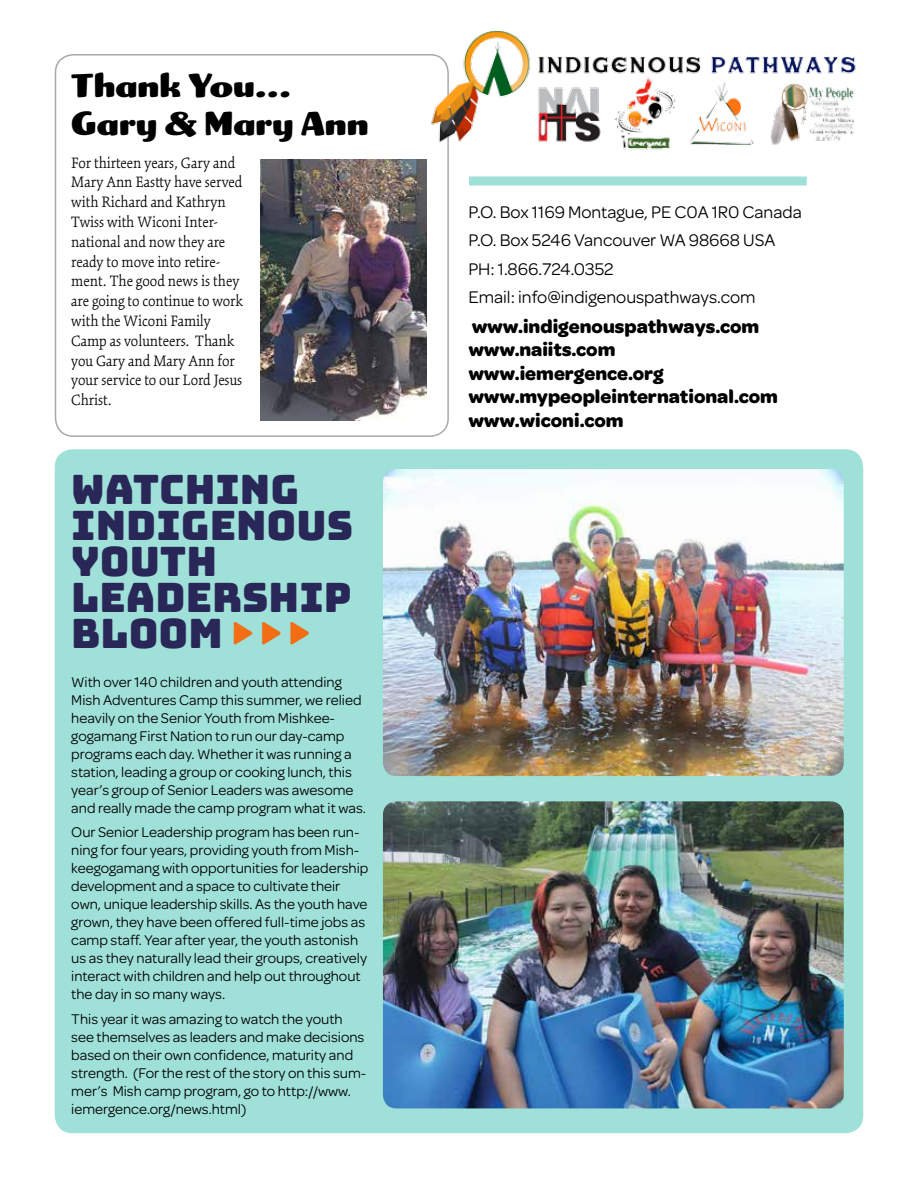
<style>
.page{position:relative;width:918px;height:1188px;background:#fff}
.page>*{position:absolute;margin:0;border:0;box-sizing:border-box;transform-origin:0 0}
.t1{font:40.5px/36px "Bungee";color:#282758}
.t2{font:34.5px/38.2px "Meatball";color:#000}
.t3{font:700 19.5px/23.4px "Omnes";color:#000}
.t4{font:18px/28.3px "Omnes";color:#000}
.t5{font:300 16.5px/19.8px "Kinesis Pro 3";color:#000}
.t6{font:15px/18px "Omnes";color:#000}
.s1{color:#f26d14}
</style>
<div class="page">
<div style="left:55px;top:54px;width:394px;height:383px;border:2px solid #a7a9ac;border-radius:18px"></div>
<div style="left:55px;top:449px;width:808px;height:684px;background:#9fe0d8;border-radius:18px"></div>
<img style="left:383px;top:469px;width:461px;height:307px">
<img style="left:383px;top:801px;width:461px;height:307px">
<img style="left:260px;top:160px;width:167px;height:261px">
<img style="left:399px;top:30px;width:457px;height:142px">
<div style="left:469px;top:176px;width:338px;height:9px;background:#9fe0d8"></div>
<h2 class="t2" style="left:71px;top:67px;width:299px">Thank You...<br>Gary &amp; Mary Ann</h2>
<p class="t5" style="left:71px;top:152px;width:173px">For thirteen years, Gary and<br>Mary Ann Eastty have served with Richard and Kathryn<br>Twiss with Wiconi Inter&shy;national and now they are ready to move into retire&shy;ment. The good news is they are going to continue to work with the Wiconi Family<br>Camp as volunteers. Thank you Gary and Mary Ann for your service to our Lord Jesus<br>Christ.</p>
<h1 class="t1" style="left:71px;top:472px;width:283px">WATCHING<br>INDIGENOUS<br>YOUTH<br>LEADERSHIP<br>BLOOM<span class="s1">▶▶▶</span></h1>
<p class="t6" style="left:71px;top:672px;width:296px">With over 140 children and youth attending Mish Adventures Camp this summer, we relied heavily on the Senior Youth from Mishkee&shy;gogamang First Nation to run our day-camp programs each day. Whether it was running a station, leading a group or cooking lunch, this year’s group of Senior Leaders was awesome and really made the camp program what it was.</p>
<p class="t6" style="left:71px;top:822px;width:299px">Our Senior Leadership program has been run&shy;ning for four years, providing youth from Mish&shy;keegogamang with opportunities for leadership development and a space to cultivate their own, unique leadership skills. As the youth have grown, they have been offered full-time jobs as camp staff. Year after year, the youth astonish us as they naturally lead their groups, creatively interact with children and help out throughout the day in so many ways.</p>
<p class="t6" style="left:71px;top:1009px;width:297px">This year it was amazing to watch the youth see themselves as leaders and make decisions based on their own confidence, maturity and strength. (For the rest of the story on this sum&shy;mer’s Mish camp program, go to http://www. iemergence.org/news.html)</p>
<p class="t4" style="left:468px;top:197px;width:335px">P.O. Box 1169 Montague, PE C0A 1R0 Canada P.O. Box 5246 Vancouver WA 98668 USA PH: 1.866.724.0352<br>Email: info@indigenouspathways.com</p>
<h3 class="t3" style="left:468px;top:314px;width:311px">www.indigenouspathways.com www.naiits.com www.iemergence.org www.mypeopleinternational.com www.wiconi.com</h3>
</div>
